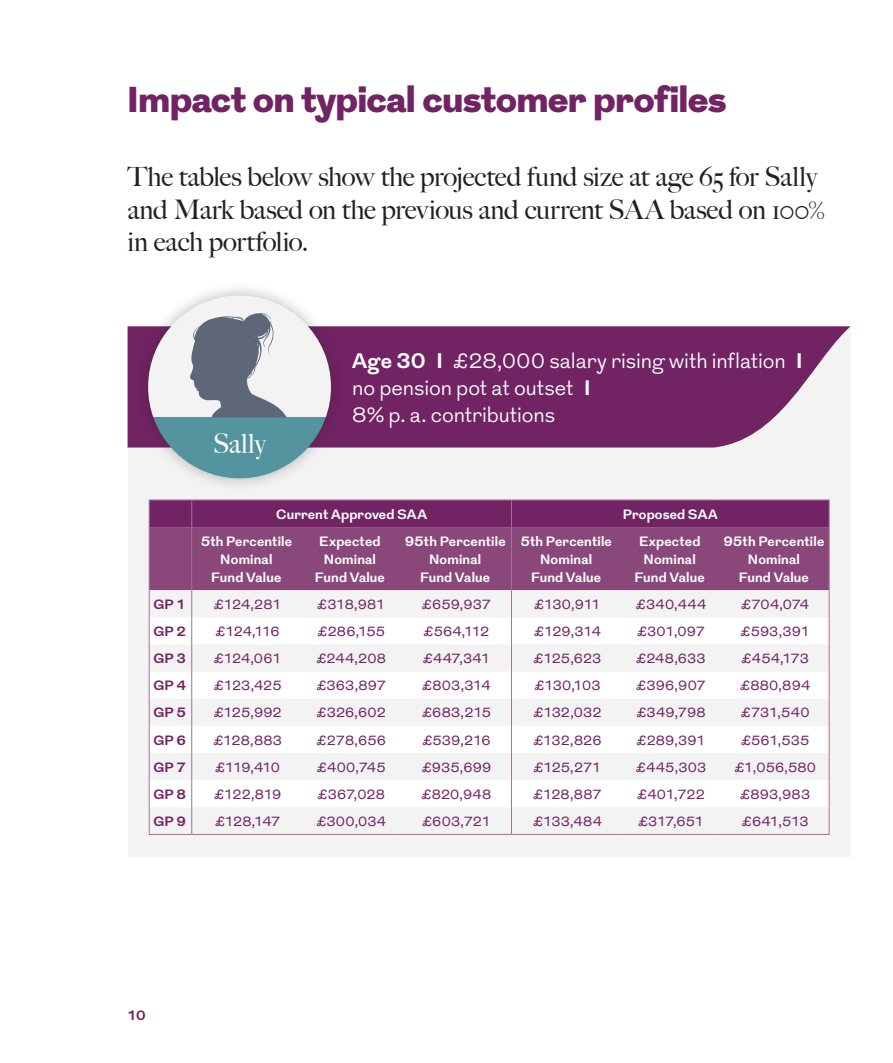
<style>
.page{position:relative;width:893px;height:1063px;background:#fff}
.page>*{position:absolute;margin:0;border:0;box-sizing:border-box;transform-origin:0 0}
.Section_Heading{font:900 36px "Grot";color:#712364}
.Intro_text{font:500 27px/32.4px "Big Caslon";letter-spacing:-.01em;color:#212121}
.Intro_text-2{font:500 27px "Big Caslon";color:#fff}
.Heading_L1{font:300 21px/27px "Grot";letter-spacing:-.005em;color:#fff}
.Body_Text_in_a_box{font:13.5px "Grot";letter-spacing:.005em;color:#712364}
.Body_Text_in_a_box-2{font:700 13.5px/18px "Grot";letter-spacing:.01em;color:#fff;text-align:center}
.Body_Text_in_a_box-3{font:700 13.5px "Grot";letter-spacing:.02em;color:#712364}
.s1{font-weight:700}
</style>
<div class="page">
<div style="left:128px;top:326px;width:722px;height:530px;background:#f3f3f4"></div>
<svg style="left:128px;top:326px;width:722px;height:122px;background:#7e3973"></svg>
<div style="left:134px;top:281px;width:211px;height:211px;background:#1d1d1b;opacity:.3"></div>
<svg style="left:148px;top:296px;width:183px;height:182px"></svg>
<div style="left:150px;top:527px;width:679px;height:63px;background:#8a477a"></div>
<svg style="left:150px;top:590px;width:679px;height:244px"></svg>
<svg style="left:150px;top:617px;width:679px;height:190px;fill:#fff"></svg>
<div style="left:149px;top:500px;width:681px;height:27px;background:#712364"></div>
<hr style="left:149px;top:527px;width:1px;height:63px;background:#a37298">
<hr style="left:191px;top:527px;width:1px;height:63px;background:#a37298">
<hr style="left:511px;top:527px;width:1px;height:63px;background:#a37298">
<hr style="left:829px;top:527px;width:1px;height:63px;background:#a37298">
<svg style="left:149px;top:590px;width:1px;height:244px"></svg>
<hr style="left:149px;top:834px;width:43px;height:1px;background:#a37298">
<svg style="left:191px;top:590px;width:1px;height:244px"></svg>
<hr style="left:192px;top:834px;width:109px;height:1px;background:#a37298">
<hr style="left:301px;top:834px;width:98px;height:1px;background:#a37298">
<hr style="left:399px;top:834px;width:112px;height:1px;background:#a37298">
<svg style="left:511px;top:590px;width:1px;height:244px"></svg>
<hr style="left:511px;top:834px;width:110px;height:1px;background:#a37298">
<hr style="left:621px;top:834px;width:98px;height:1px;background:#a37298">
<svg style="left:829px;top:590px;width:1px;height:244px"></svg>
<hr style="left:719px;top:834px;width:110px;height:1px;background:#a37298">
<p class="Section_Heading" style="left:128px;top:74px;width:600px">Impact on typical customer profiles</p>
<p class="Intro_text" style="left:128px;top:160px;width:699px">The tables below show the projected fund size at age 65 for Sally and Mark based on the previous and current SAA based on 100% in each portfolio.</p>
<p class="Intro_text-2" style="left:213px;top:421px;width:54px">Sally</p>
<p class="Heading_L1" style="left:352px;top:348px;width:452px"><span class="s1">Age 30 I</span> £28,000 salary rising with inflation <span class="s1">I </span>no pension pot at outset <span class="s1">I<br></span>8% p. a. contributions</p>
<p class="Body_Text_in_a_box-2" style="left:276px;top:506px;width:152px">Current Approved SAA</p>
<p class="Body_Text_in_a_box-2" style="left:623px;top:506px;width:97px">Proposed SAA</p>
<p class="Body_Text_in_a_box-2" style="left:201px;top:533px;width:93px">5th Percentile<br>Nominal<br>Fund Value</p>
<p class="Body_Text_in_a_box-2" style="left:315px;top:533px;width:72px">Expected<br>Nominal<br>Fund Value</p>
<p class="Body_Text_in_a_box-2" style="left:405px;top:533px;width:102px">95th Percentile<br>Nominal<br>Fund Value</p>
<p class="Body_Text_in_a_box-2" style="left:520px;top:533px;width:93px">5th Percentile<br>Nominal<br>Fund Value</p>
<p class="Body_Text_in_a_box-2" style="left:635px;top:533px;width:72px">Expected<br>Nominal<br>Fund Value</p>
<p class="Body_Text_in_a_box-2" style="left:723px;top:533px;width:102px">95th Percentile<br>Nominal<br>Fund Value</p>
<p class="Body_Text_in_a_box-3" style="left:153px;top:595px;width:34px">GP 1</p>
<p class="Body_Text_in_a_box" style="left:214px;top:595px;width:69px">£124,281</p>
<p class="Body_Text_in_a_box" style="left:317px;top:595px;width:70px">£318,981</p>
<p class="Body_Text_in_a_box" style="left:422px;top:595px;width:71px">£659,937</p>
<p class="Body_Text_in_a_box" style="left:534px;top:595px;width:68px">£130,911</p>
<p class="Body_Text_in_a_box" style="left:636px;top:595px;width:72px">£340,444</p>
<p class="Body_Text_in_a_box" style="left:741px;top:595px;width:69px">£704,074</p>
<p class="Body_Text_in_a_box-3" style="left:153px;top:622px;width:34px">GP 2</p>
<p class="Body_Text_in_a_box" style="left:216px;top:622px;width:66px">£124,116</p>
<p class="Body_Text_in_a_box" style="left:318px;top:622px;width:69px">£286,155</p>
<p class="Body_Text_in_a_box" style="left:424px;top:622px;width:67px">£564,112</p>
<p class="Body_Text_in_a_box" style="left:534px;top:622px;width:68px">£129,314</p>
<p class="Body_Text_in_a_box" style="left:637px;top:622px;width:70px">£301,097</p>
<p class="Body_Text_in_a_box" style="left:741px;top:622px;width:71px">£593,391</p>
<p class="Body_Text_in_a_box-3" style="left:153px;top:649px;width:34px">GP 3</p>
<p class="Body_Text_in_a_box" style="left:214px;top:649px;width:69px">£124,061</p>
<p class="Body_Text_in_a_box" style="left:316px;top:649px;width:71px">£244,208</p>
<p class="Body_Text_in_a_box" style="left:423px;top:649px;width:69px">£447,341</p>
<p class="Body_Text_in_a_box" style="left:534px;top:649px;width:69px">£125,623</p>
<p class="Body_Text_in_a_box" style="left:636px;top:649px;width:71px">£248,633</p>
<p class="Body_Text_in_a_box" style="left:741px;top:649px;width:69px">£454,173</p>
<p class="Body_Text_in_a_box-3" style="left:153px;top:676px;width:34px">GP 4</p>
<p class="Body_Text_in_a_box" style="left:214px;top:677px;width:69px">£123,425</p>
<p class="Body_Text_in_a_box" style="left:316px;top:677px;width:71px">£363,897</p>
<p class="Body_Text_in_a_box" style="left:422px;top:677px;width:70px">£803,314</p>
<p class="Body_Text_in_a_box" style="left:534px;top:677px;width:68px">£130,103</p>
<p class="Body_Text_in_a_box" style="left:636px;top:677px;width:71px">£396,907</p>
<p class="Body_Text_in_a_box" style="left:740px;top:677px;width:72px">£880,894</p>
<p class="Body_Text_in_a_box-3" style="left:153px;top:703px;width:34px">GP 5</p>
<p class="Body_Text_in_a_box" style="left:214px;top:704px;width:70px">£125,992</p>
<p class="Body_Text_in_a_box" style="left:317px;top:704px;width:71px">£326,602</p>
<p class="Body_Text_in_a_box" style="left:422px;top:704px;width:70px">£683,215</p>
<p class="Body_Text_in_a_box" style="left:533px;top:704px;width:70px">£132,032</p>
<p class="Body_Text_in_a_box" style="left:636px;top:704px;width:71px">£349,798</p>
<p class="Body_Text_in_a_box" style="left:741px;top:704px;width:70px">£731,540</p>
<p class="Body_Text_in_a_box-3" style="left:153px;top:730px;width:34px">GP 6</p>
<p class="Body_Text_in_a_box" style="left:213px;top:731px;width:70px">£128,883</p>
<p class="Body_Text_in_a_box" style="left:317px;top:731px;width:71px">£278,656</p>
<p class="Body_Text_in_a_box" style="left:422px;top:731px;width:70px">£539,216</p>
<p class="Body_Text_in_a_box" style="left:533px;top:731px;width:70px">£132,826</p>
<p class="Body_Text_in_a_box" style="left:636px;top:731px;width:70px">£289,391</p>
<p class="Body_Text_in_a_box" style="left:741px;top:731px;width:70px">£561,535</p>
<p class="Body_Text_in_a_box-3" style="left:153px;top:758px;width:34px">GP 7</p>
<p class="Body_Text_in_a_box" style="left:215px;top:758px;width:66px">£119,410</p>
<p class="Body_Text_in_a_box" style="left:317px;top:758px;width:70px">£400,745</p>
<p class="Body_Text_in_a_box" style="left:422px;top:758px;width:71px">£935,699</p>
<p class="Body_Text_in_a_box" style="left:533px;top:758px;width:69px">£125,271</p>
<p class="Body_Text_in_a_box" style="left:636px;top:758px;width:72px">£445,303</p>
<p class="Body_Text_in_a_box" style="left:734px;top:758px;width:83px">£1,056,580</p>
<p class="Body_Text_in_a_box-3" style="left:153px;top:785px;width:34px">GP 8</p>
<p class="Body_Text_in_a_box" style="left:214px;top:785px;width:69px">£122,819</p>
<p class="Body_Text_in_a_box" style="left:318px;top:785px;width:69px">£367,028</p>
<p class="Body_Text_in_a_box" style="left:422px;top:785px;width:71px">£820,948</p>
<p class="Body_Text_in_a_box" style="left:533px;top:785px;width:70px">£128,887</p>
<p class="Body_Text_in_a_box" style="left:637px;top:785px;width:69px">£401,722</p>
<p class="Body_Text_in_a_box" style="left:740px;top:785px;width:71px">£893,983</p>
<p class="Body_Text_in_a_box-3" style="left:153px;top:812px;width:34px">GP 9</p>
<p class="Body_Text_in_a_box" style="left:215px;top:812px;width:67px">£128,147</p>
<p class="Body_Text_in_a_box" style="left:316px;top:812px;width:71px">£300,034</p>
<p class="Body_Text_in_a_box" style="left:422px;top:812px;width:70px">£603,721</p>
<p class="Body_Text_in_a_box" style="left:533px;top:812px;width:70px">£133,484</p>
<p class="Body_Text_in_a_box" style="left:638px;top:812px;width:67px">£317,651</p>
<p class="Body_Text_in_a_box" style="left:742px;top:812px;width:68px">£641,513</p>
<p class="Body_Text_in_a_box-3" style="left:128px;top:1006px;width:20px">10</p>
</div>
